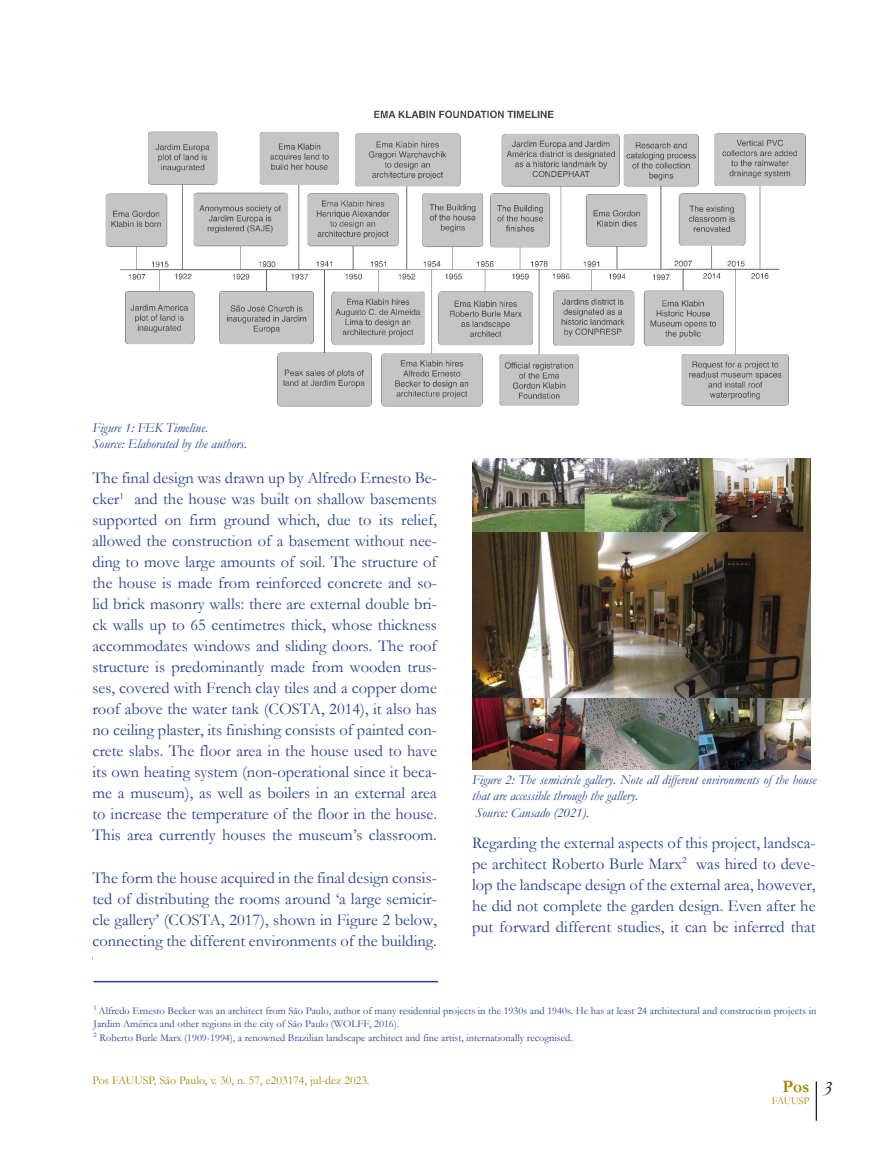
<style>
.page{position:relative;width:893px;height:1149px;background:#fff}
.page>*{position:absolute;margin:0;border:0;box-sizing:border-box;transform-origin:0 0}
.t1{font:700 17.55px "Garamond";color:#a78602}
.titulo{font:16.5px/21px "Garamond";color:#253f8e;text-align:justify}
.titulo-2{font:italic 13.5px/16.2px "Garamond";color:#253f8e}
.t2{font:12px "Garamond";color:#a78602}
.titulo-3{font:10.5px/12.6px "Garamond";color:#253f8e}
.t3{font:10.5px "Garamond";color:#a78602}
</style>
<div class="page">
<hr style="left:816px;top:1081px;width:1px;height:39px;background:#231f20">
<hr style="left:94px;top:980px;width:344px;height:2px;background:#253f8e">
<img style="left:105px;top:110px;width:701px;height:297px">
<img style="left:473px;top:458px;width:337px;height:311px">
<p class="titulo-2" style="left:92px;top:418px;width:117px">Figure 1: FEK Timeline.</p>
<p class="titulo-2" style="left:92px;top:435px;width:156px">Source: Elaborated by the authors.</p>
<p class="titulo" style="left:92px;top:467px;width:346px">The final design was drawn up by Alfredo Ernesto Be&shy;cker<sup>1</sup> and the house was built on shallow basements supported on firm ground which, due to its relief, allowed the construction of a basement without nee&shy;ding to move large amounts of soil. The structure of the house is made from reinforced concrete and so&shy;lid brick masonry walls: there are external double bri&shy;ck walls up to 65 centimetres thick, whose thickness accommodates windows and sliding doors. The roof structure is predominantly made from wooden trus&shy;ses, covered with French clay tiles and a copper dome roof above the water tank (COSTA, 2014), it also has no ceiling plaster, its finishing consists of painted con&shy;crete slabs. The floor area in the house used to have its own heating system (non-operational since it beca&shy;me a museum), as well as boilers in an external area to increase the temperature of the floor in the house.<br>This area currently houses the museum’s classroom.</p>
<p class="titulo" style="left:92px;top:866px;width:346px">The form the house acquired in the final design consis&shy;ted of distributing the rooms around ‘a large semicir&shy;cle gallery’ (COSTA, 2017), shown in Figure 2 below, connecting the different environments of the building.</p>
<p class="titulo-2" style="left:472px;top:771px;width:346px">Figure 2: The semicircle gallery. Note all different environments of the house that are accessible through the gallery.</p>
<p class="titulo-2" style="left:475px;top:803px;width:115px">Source: Cansado (2021).</p>
<p class="titulo" style="left:472px;top:831px;width:345px">Regarding the external aspects of this project, landsca&shy;pe architect Roberto Burle Marx<sup>2</sup> was hired to deve&shy;lop the landscape design of the external area, however, he did not complete the garden design. Even after he put forward different studies, it can be inferred that</p>
<p class="titulo-3" style="left:94px;top:1004px;width:724px"><sup>1</sup> Alfredo Ernesto Becker was an architect from São Paulo, author of many residential projects in the 1930s and 1940s. He has at least 24 architectural and construction projects in<br>Jardim América and other regions in the city of São Paulo (WOLFF, 2016).</p>
<p class="titulo-3" style="left:94px;top:1031px;width:481px"><sup>2</sup> Roberto Burle Marx (1909-1994), a renowned Brazilian landscape architect and fine artist, internationally recognised.</p>
<p class="t2" style="left:92px;top:1071px;width:279px">Pos FAUUSP, São Paulo, v. 30, n. 57, e203174, jul-dez 2023.</p>
<p class="t1" style="left:783px;top:1073px;width:28px">Pos</p>
<p class="t3" style="left:772px;top:1093px;width:62px">FAUUSP <sup>3</sup></p>
</div>
